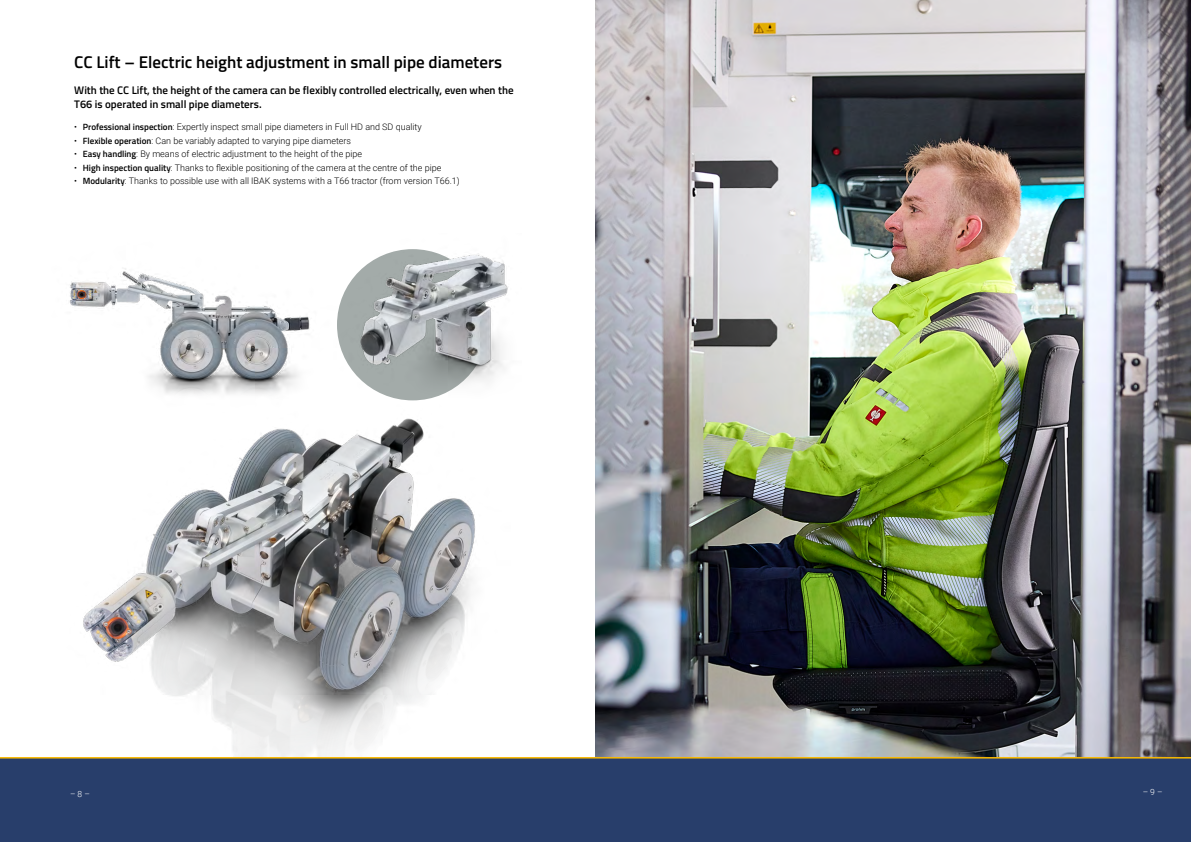
<style>
.page{position:relative;width:1191px;height:842px;background:#fff}
.page>*{position:absolute;margin:0;border:0;box-sizing:border-box;transform-origin:0 0}
.t1{font:600 17px "Titillium Web";color:#000}
.t2{font:600 11px/14px "Titillium Web";color:#000}
.t3{font:300 9px "Roboto";color:#000}
.t4{font:300 8.5px "Roboto";color:#fff}
.s1{font-family:"Titillium Web";font-weight:600}
</style>
<div class="page">
<img style="left:83px;top:428px;width:392px;height:329px">
<img style="left:69px;top:268px;width:353px;height:215px">
<img style="left:321px;top:249px;width:187px;height:171px">
<img style="left:595px;top:0;width:596px;height:757px">
<div style="left:0;top:757px;width:1191px;height:85px;background:#283e6b"></div>
<h1 class="t1" style="left:74px;top:50px;width:429px">CC Lift – Electric height adjustment in small pipe diameters</h1>
<p class="t2" style="left:74px;top:82px;width:441px">With the CC Lift, the height of the camera can be flexibly controlled electrically, even when the<br>T66 is operated in small pipe diameters.</p>
<p class="t3" style="left:74px;top:121px;width:349px">• <span class="s1">Professional inspection</span>: Expertly inspect small pipe diameters in Full HD and SD quality</p>
<p class="t3" style="left:74px;top:134px;width:278px">• <span class="s1">Flexible operation</span>: Can be variably adapted to varying pipe diameters</p>
<p class="t3" style="left:74px;top:148px;width:289px">• <span class="s1">Easy handling</span>: By means of electric adjustment to the height of the pipe</p>
<p class="t3" style="left:74px;top:161px;width:368px">• <span class="s1">High inspection quality</span>: Thanks to flexible positioning of the camera at the centre of the pipe</p>
<p class="t3" style="left:74px;top:175px;width:387px">• <span class="s1">Modularity</span>: Thanks to possible use with all IBAK systems with a T66 tractor (from version T66.1)</p>
<p class="t4" style="left:70px;top:788px;width:21px">– 8 –</p>
<p class="t4" style="left:1142px;top:786px;width:21px">– 9 –</p>
</div>
